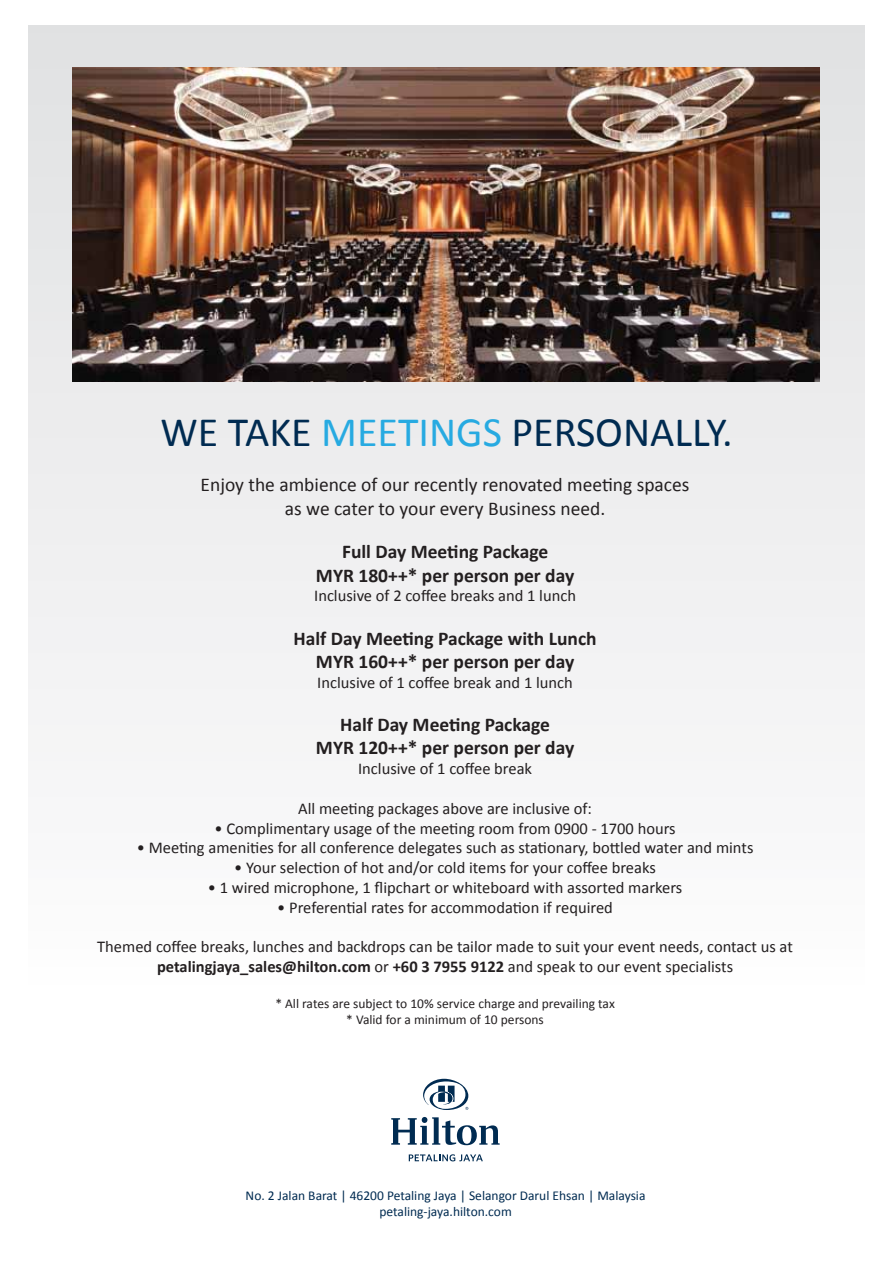
<style>
.page{position:relative;width:893px;height:1263px;background:#fff}
.page>*{position:absolute;margin:0;border:0;box-sizing:border-box;transform-origin:0 0}
.t1{font:42px "Calibri";color:#002b51}
.t2{font:700 19.5px/23.4px "Calibri";color:#231f20;text-align:center}
.t3{font:19.5px/23.4px "Calibri";color:#231f20;text-align:center}
.t4{font:16.5px/19.8px "Calibri";color:#231f20;text-align:center}
.t5{font:13.5px/16.2px "Calibri";color:#002b51;text-align:center}
.t6{font:13.5px/16.2px "Calibri";color:#231f20;text-align:center}
.s1{color:#27aae1}
.s2{font-weight:700}
</style>
<div class="page">
<div style="left:28px;top:26px;width:837px;height:1191px;background:linear-gradient(to bottom,#dddedf,#fff)"></div>
<svg style="left:423px;top:1079px;width:45px;height:31px"></svg>
<svg style="left:391px;top:1117px;width:109px;height:28px"></svg>
<svg style="left:409px;top:1154px;width:74px;height:7px"></svg>
<img style="left:73px;top:67px;width:747px;height:315px">
<h1 class="t1" style="left:160px;top:405px;width:574px">WE TAKE <span class="s1">MEETINGS</span> PERSONALLY.</h1>
<p class="t3" style="left:201px;top:473px;width:490px">Enjoy the ambience of our recently renovated meeting spaces as we cater to your every Business need.</p>
<p class="t2" style="left:316px;top:540px;width:260px">Full Day Meeting Package<br>MYR 180++* per person per day</p>
<p class="t4" style="left:314px;top:586px;width:263px">Inclusive of 2 coffee breaks and 1 lunch</p>
<p class="t2" style="left:294px;top:626px;width:305px">Half Day Meeting Package with Lunch<br>MYR 160++* per person per day</p>
<p class="t4" style="left:317px;top:672px;width:257px">Inclusive of 1 coffee break and 1 lunch</p>
<p class="t2" style="left:316px;top:713px;width:260px">Half Day Meeting Package<br>MYR 120++* per person per day</p>
<p class="t4" style="left:358px;top:759px;width:176px">Inclusive of 1 coffee break</p>
<p class="t4" style="left:298px;top:798px;width:295px">All meeting packages above are inclusive of:</p>
<p class="t4" style="left:215px;top:818px;width:463px">• Complimentary usage of the meeting room from 0900 - 1700 hours</p>
<p class="t4" style="left:137px;top:838px;width:618px">• Meeting amenities for all conference delegates such as stationary, bottled water and mints</p>
<p class="t4" style="left:234px;top:858px;width:423px">• Your selection of hot and/or cold items for your coffee breaks</p>
<p class="t4" style="left:208px;top:878px;width:476px">• 1 wired microphone, 1 flipchart or whiteboard with assorted markers</p>
<p class="t4" style="left:277px;top:897px;width:337px">• Preferential rates for accommodation if required</p>
<p class="t4" style="left:97px;top:937px;width:697px">Themed coffee breaks, lunches and backdrops can be tailor made to suit your event needs, contact us at <span class="s2">petalingjaya_sales@hilton.com</span> or <span class="s2">+60 3 7955 9122</span> and speak to our event specialists</p>
<p class="t6" style="left:275px;top:995px;width:341px">* All rates are subject to 10% service charge and prevailing tax * Valid for a minimum of 10 persons</p>
<p class="t5" style="left:246px;top:1187px;width:401px">No. 2 Jalan Barat | 46200 Petaling Jaya | Selangor Darul Ehsan | Malaysia petaling-jaya.hilton.com</p>
</div>
